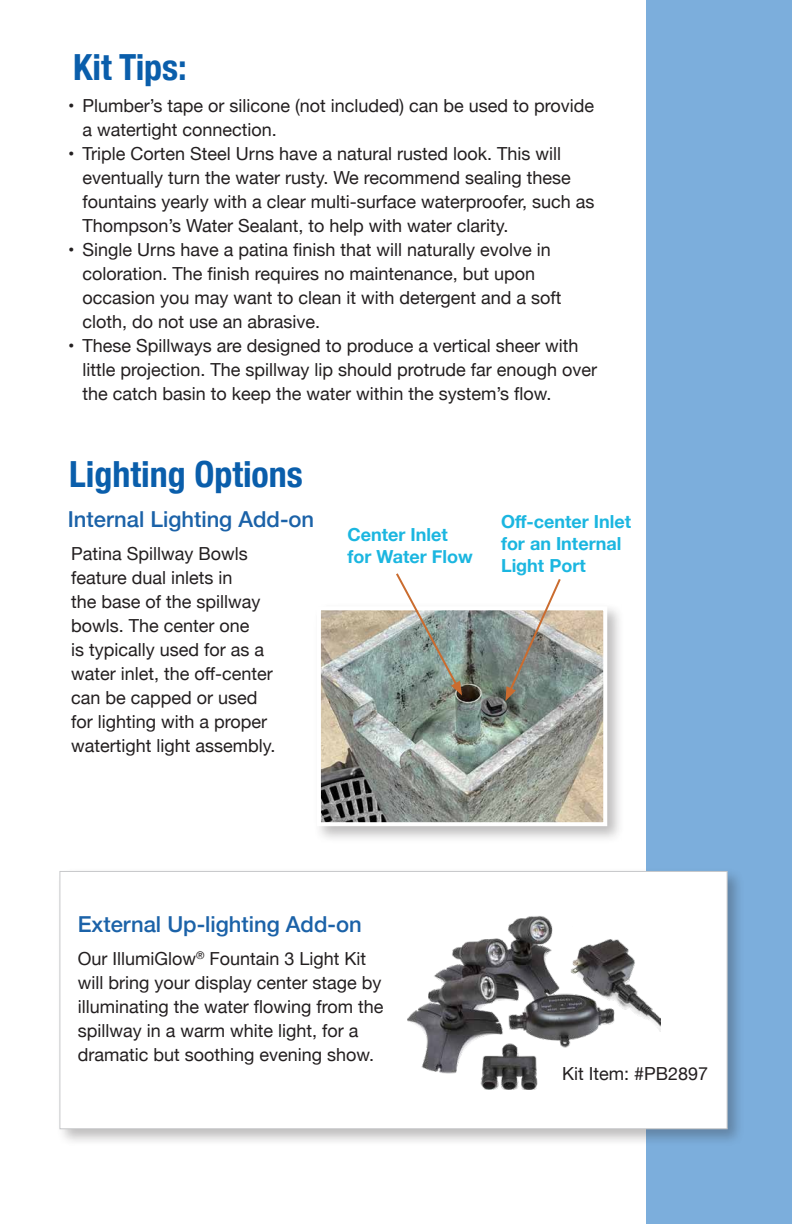
<style>
.page{position:relative;width:792px;height:1224px;background:#fff}
.page>*{position:absolute;margin:0;border:0;box-sizing:border-box;transform-origin:0 0}
.t1{font:700 condensed 36px "Helvetica Neue";color:#0a5eab}
.t2{font:500 22px "Helvetica Neue";color:#1b62a8}
.t3{font:18px/24px "Helvetica Neue";color:#231f20}
.t4{font:700 18px/22px "Helvetica Neue";color:#1bb6e0}
</style>
<div class="page">
<div style="left:647px;top:0;width:145px;height:1224px;background:#7caedc"></div>
<div style="left:56px;top:867px;width:689px;height:280px;background:#231f20;opacity:.3"></div>
<div style="left:60px;top:871px;width:667px;height:258px;background:#fff;border:1px solid #c7c8ca"></div>
<img style="left:408px;top:916px;width:253px;height:174px">
<div style="left:313px;top:602px;width:312px;height:242px;background:#231f20;opacity:.3"></div>
<img style="left:322px;top:611px;width:280px;height:210px">
<div style="left:317px;top:606px;width:290px;height:220px;border:4px solid #fff"></div>
<svg style="left:394px;top:573px;width:68px;height:123px"></svg>
<svg style="left:505px;top:579px;width:57px;height:122px"></svg>
<h1 class="t1" style="left:73px;top:37px;width:115px">Kit Tips:</h1>
<p class="t3" style="left:82px;top:95px;width:513px;text-indent:-14px">• Plumber’s tape or silicone (not included) can be used to provide a watertight connection.</p>
<p class="t3" style="left:82px;top:143px;width:514px;text-indent:-14px">• Triple Corten Steel Urns have a natural rusted look. This will eventually turn the water rusty. We recommend sealing these fountains yearly with a clear multi-surface waterproofer, such as Thompson’s Water Sealant, to help with water clarity.</p>
<p class="t3" style="left:82px;top:239px;width:481px;text-indent:-14px">• Single Urns have a patina finish that will naturally evolve in coloration. The finish requires no maintenance, but upon occasion you may want to clean it with detergent and a soft cloth, do not use an abrasive.</p>
<p class="t3" style="left:82px;top:335px;width:516px;text-indent:-14px">• These Spillways are designed to produce a vertical sheer with little projection. The spillway lip should protrude far enough over the catch basin to keep the water within the system’s flow.</p>
<h1 class="t1" style="left:69px;top:444px;width:235px">Lighting Options</h1>
<p class="t2" style="left:68px;top:502px;width:248px">Internal Lighting Add-on</p>
<p class="t3" style="left:71px;top:543px;width:206px">Patina Spillway Bowls feature dual inlets in<br>the base of the spillway bowls. The center one<br>is typically used for as a water inlet, the off-center can be capped or used for lighting with a proper watertight light assembly.</p>
<p class="t4" style="left:347px;top:524px;width:127px">Center Inlet for Water Flow</p>
<p class="t4" style="left:501px;top:511px;width:132px">Off-center Inlet for an Internal<br>Light Port</p>
<p class="t2" style="left:78px;top:907px;width:286px">External Up-lighting Add-on</p>
<p class="t3" style="left:78px;top:948px;width:307px">Our IllumiGlow<sup>®</sup> Fountain 3 Light Kit will bring your display center stage by illuminating the water flowing from the spillway in a warm white light, for a dramatic but soothing evening show.</p>
<p class="t3" style="left:562px;top:1063px;width:148px">Kit Item: #PB2897</p>
</div>
